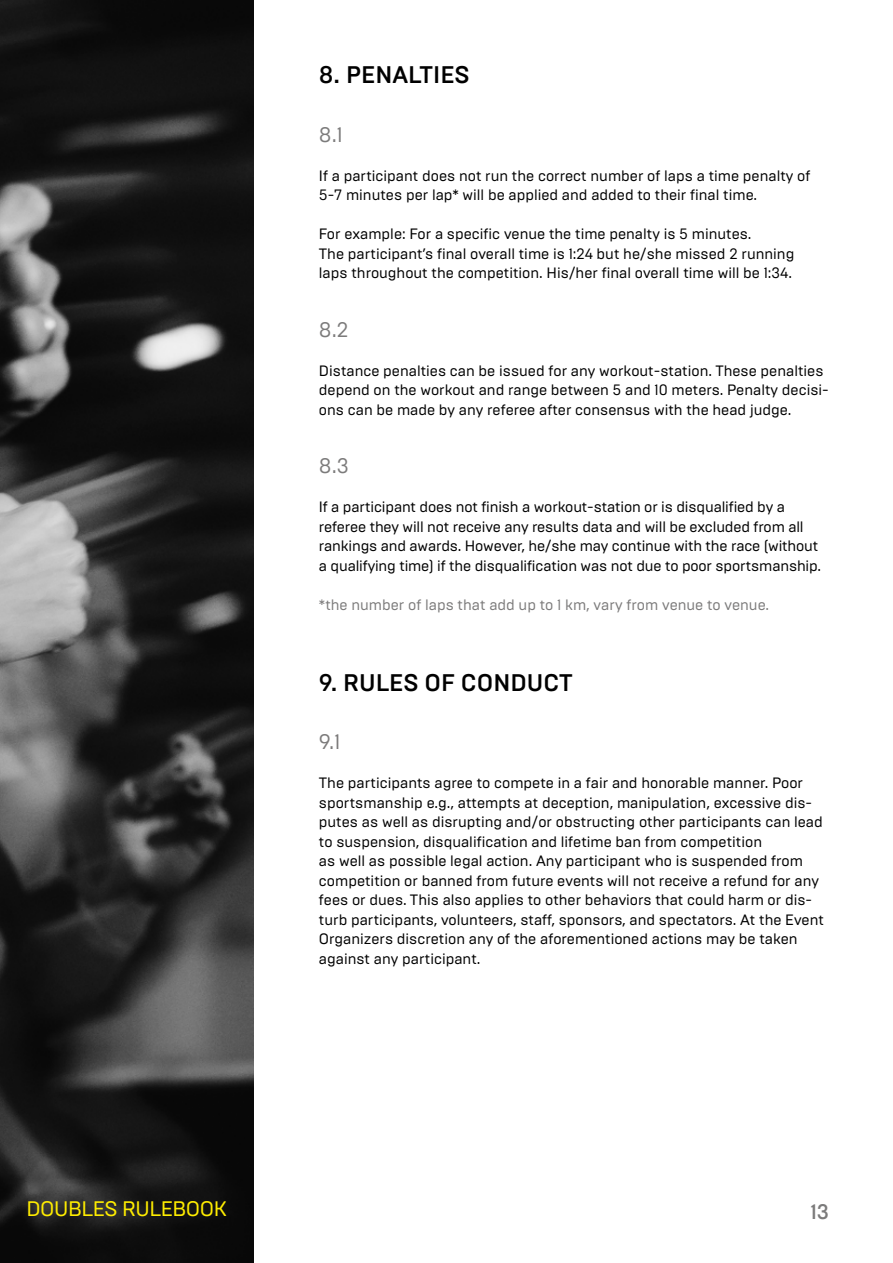
<style>
.page{position:relative;width:893px;height:1263px;background:#fff}
.page>*{position:absolute;margin:0;border:0;box-sizing:border-box;transform-origin:0 0}
.t1{font:500 24px "Brutal Type";color:#000}
.t2{font:21px "Brutal Type";letter-spacing:-.02em;color:#ffed00}
.t3{font:21px "Brutal Type";color:#7c7b7b}
.t4{font:500 21px "Brutal Type";color:#7c7b7b}
.t5{font:15px/19.5px "Brutal Type";color:#000}
.t6{font:15px "Brutal Type";color:#7c7b7b}
</style>
<div class="page">
<img style="left:0;top:0;width:253px;height:1263px">
<h1 class="t1" style="left:319px;top:60px;width:153px">8. PENALTIES</h1>
<h2 class="t3" style="left:319px;top:122px;width:25px">8.1</h2>
<p class="t5" style="left:319px;top:166px;width:493px">If a participant does not run the correct number of laps a time penalty of<br>5-7 minutes per lap* will be applied and added to their final time.</p>
<p class="t5" style="left:319px;top:224px;width:477px">For example: For a specific venue the time penalty is 5 minutes.<br>The participant’s final overall time is 1:24 but he/she missed 2 running laps throughout the competition. His/her final overall time will be 1:34.</p>
<h2 class="t3" style="left:319px;top:317px;width:31px">8.2</h2>
<p class="t5" style="left:319px;top:361px;width:511px">Distance penalties can be issued for any workout-station. These penalties depend on the workout and range between 5 and 10 meters. Penalty decisi&shy;ons can be made by any referee after consensus with the head judge.</p>
<h2 class="t3" style="left:319px;top:453px;width:31px">8.3</h2>
<p class="t5" style="left:319px;top:497px;width:504px">If a participant does not finish a workout-station or is disqualified by a referee they will not receive any results data and will be excluded from all rankings and awards. However, he/she may continue with the race (without a qualifying time) if the disqualification was not due to poor sportsmanship.</p>
<p class="t6" style="left:319px;top:595px;width:452px">*the number of laps that add up to 1 km, vary from venue to venue.</p>
<h1 class="t1" style="left:319px;top:668px;width:255px">9. RULES OF CONDUCT</h1>
<h2 class="t3" style="left:319px;top:729px;width:23px">9.1</h2>
<p class="t5" style="left:319px;top:773px;width:507px">The participants agree to compete in a fair and honorable manner. Poor sportsmanship e.g., attempts at deception, manipulation, excessive dis&shy;putes as well as disrupting and/or obstructing other participants can lead to suspension, disqualification and lifetime ban from competition<br>as well as possible legal action. Any participant who is suspended from competition or banned from future events will not receive a refund for any fees or dues. This also applies to other behaviors that could harm or dis&shy;turb participants, volunteers, staff, sponsors, and spectators. At the Event Organizers discretion any of the aforementioned actions may be taken against any participant.</p>
<h2 class="t2" style="left:26px;top:1196px;width:202px">DOUBLES RULEBOOK</h2>
<h2 class="t4" style="left:810px;top:1199px;width:20px">13</h2>
</div>
